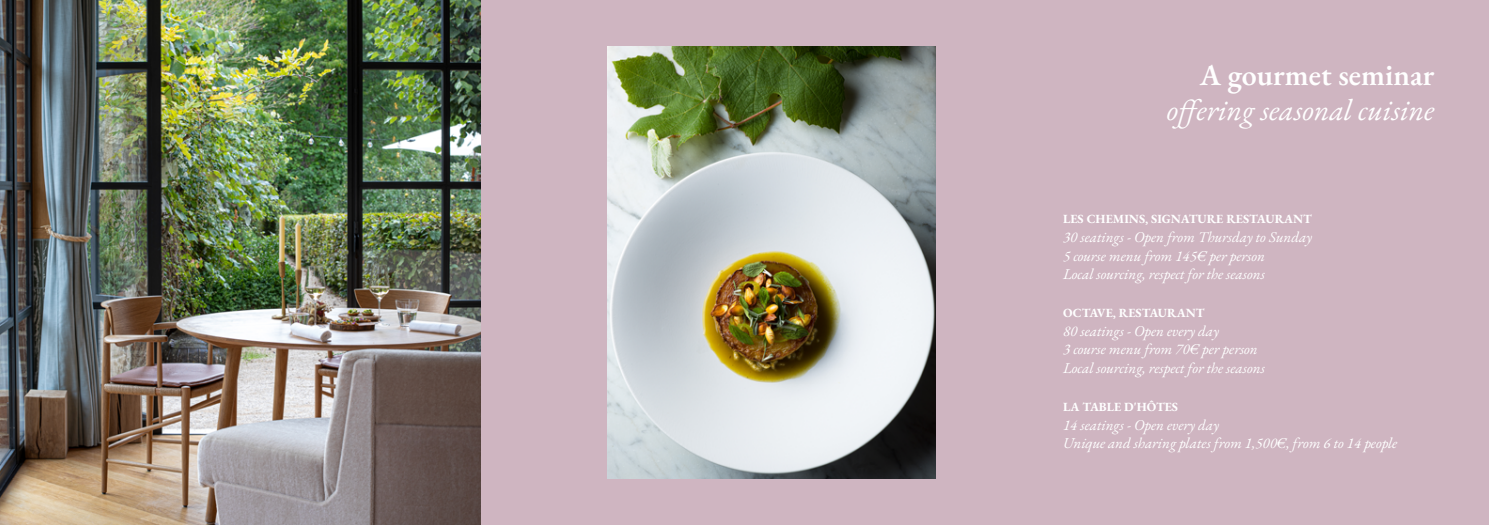
<style>
.page{position:relative;width:1489px;height:525px;background:#fff}
.page>*{position:absolute;margin:0;border:0;box-sizing:border-box;transform-origin:0 0}
.t1{font:italic 30px "EB Garamond";color:#fff}
.t2{font:600 30px "EB Garamond";color:#fff}
.t3{font:italic 15px/18.8px "EB Garamond";color:#fff}
.t4{font:700 12.5px "EB Garamond";color:#fff}
</style>
<div class="page">
<div style="left:480px;top:0;width:1008px;height:524px;background:#cfb5c1"></div>
<img style="left:607px;top:46px;width:328px;height:432px">
<img style="left:0;top:0;width:480px;height:524px">
<h1 class="t2" style="left:1199px;top:56px;width:236px">A gourmet seminar</h1>
<h1 class="t1" style="left:1166px;top:91px;width:269px">offering seasonal cuisine</h1>
<p class="t4" style="left:1063px;top:211px;width:250px">LES CHEMINS, SIGNATURE RESTAURANT</p>
<p class="t3" style="left:1063px;top:227px;width:250px">30 seatings - Open from Thursday to Sunday<br>5 course menu from 145€ per person<br>Local sourcing, respect for the seasons</p>
<p class="t4" style="left:1063px;top:304px;width:143px">OCTAVE, RESTAURANT</p>
<p class="t3" style="left:1063px;top:321px;width:203px">80 seatings - Open every day<br>3 course menu from 70€ per person<br>Local sourcing, respect for the seasons</p>
<p class="t4" style="left:1063px;top:398px;width:116px">LA TABLE D'HÔTES</p>
<p class="t3" style="left:1063px;top:415px;width:336px">14 seatings - Open every day<br>Unique and sharing plates from 1,500€, from 6 to 14 people</p>
</div>
